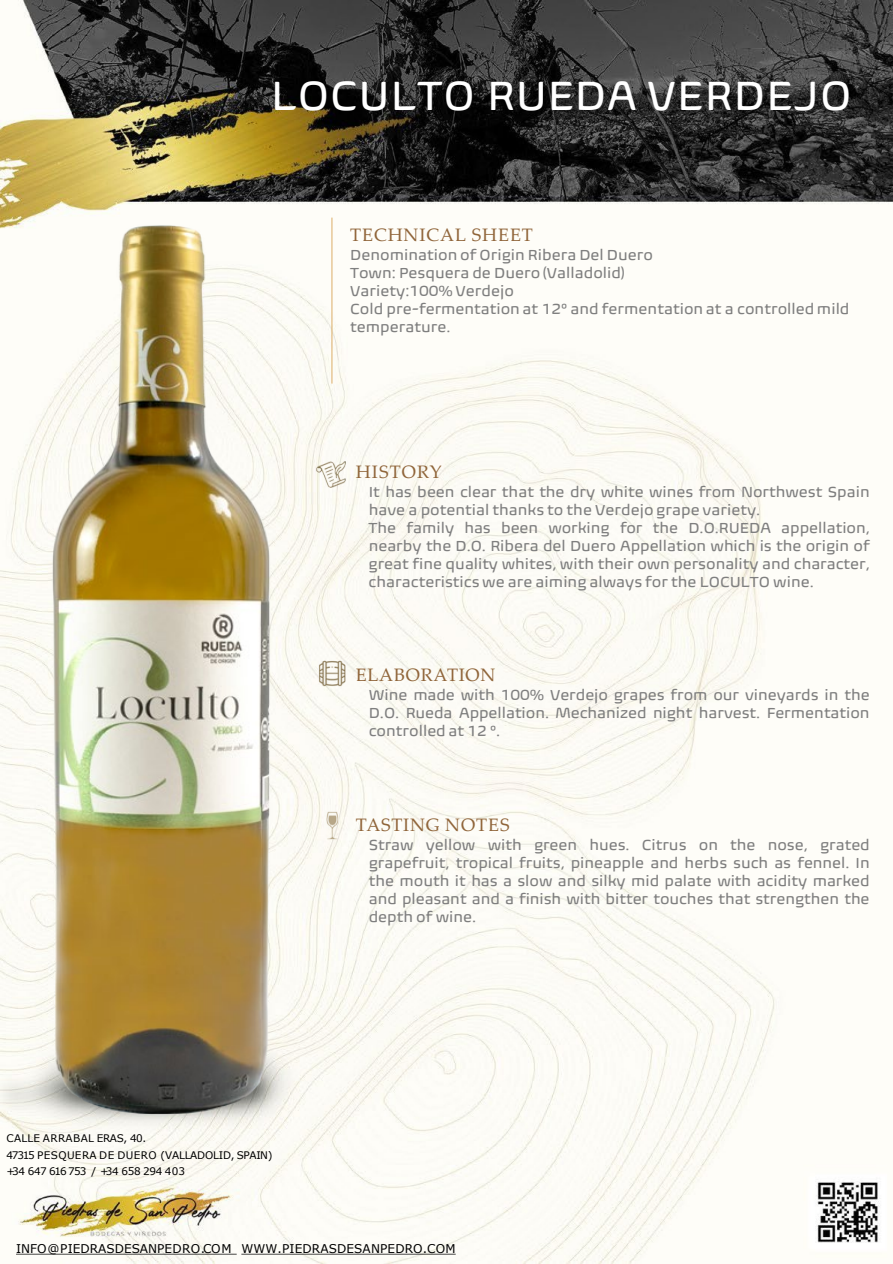
<style>
.page{position:relative;width:893px;height:1264px;background:#fff}
.page>*{position:absolute;margin:0;border:0;box-sizing:border-box;transform-origin:0 0}
.t1{font:42px "Biome";letter-spacing:.025em;color:#fff}
.t2{font:18px "Palatino Linotype";letter-spacing:.05em;color:#90653a}
.t3{font:15px/18px "Biome";color:#7f7f7f;text-align:justify}
.t4{font:12px "Verdana";letter-spacing:.005em;color:#000}
.t5{font:10.5px "Verdana";letter-spacing:-.01em;color:#000}
.t6{font:10.5px "Verdana";letter-spacing:-.035em;color:#000}
.t7{font:10.5px "Verdana";letter-spacing:.025em;color:#000}
</style>
<div class="page">
<img style="left:0;top:0;width:892px;height:1263px">
<img style="left:0;top:199px;width:469px;height:941px">
<hr style="left:331px;top:217px;width:1px;height:166px;background:#dcad67">
<img style="left:316px;top:458px;width:33px;height:29px">
<img style="left:316px;top:658px;width:33px;height:29px">
<img style="left:316px;top:810px;width:33px;height:28px">
<svg style="left:16px;top:1253px;width:439px;height:1px"></svg>
<h1 class="t1" style="left:271px;top:70px;width:582px">LOCULTO RUEDA VERDEJO</h1>
<p class="t2" style="left:350px;top:222px;width:184px">TECHNICAL SHEET</p>
<p class="t3" style="left:350px;top:245px;width:304px">Denomination of Origin Ribera Del Duero</p>
<p class="t3" style="left:350px;top:263px;width:276px">Town: Pesquera de Duero (Valladolid)</p>
<p class="t3" style="left:350px;top:281px;width:165px">Variety:100% Verdejo</p>
<p class="t3" style="left:350px;top:299px;width:501px">Cold pre-fermentation at 12º and fermentation at a controlled mild</p>
<p class="t3" style="left:350px;top:317px;width:102px">temperature.</p>
<p class="t2" style="left:356px;top:458px;width:87px">HISTORY</p>
<p class="t3" style="left:368px;top:482px;width:502px">It has been clear that the dry white wines from Northwest Spain have a potential thanks to the Verdejo grape variety.</p>
<p class="t3" style="left:368px;top:518px;width:502px">The family has been working for the D.O.RUEDA appellation, nearby the D.O. Ribera del Duero Appellation which is the origin of great fine quality whites, with their own personality and character, characteristics we are aiming always for the LOCULTO wine.</p>
<p class="t2" style="left:356px;top:661px;width:141px">ELABORATION</p>
<p class="t3" style="left:368px;top:685px;width:502px">Wine made with 100% Verdejo grapes from our vineyards in the D.O. Rueda Appellation. Mechanized night harvest. Fermentation controlled at 12 º.</p>
<p class="t7" style="left:7px;top:1130px;width:141px">CALLE ARRABAL ERAS, 40.</p>
<p class="t5" style="left:7px;top:1147px;width:267px">47315 PESQUERA DE DUERO (VALLADOLID, SPAIN)</p>
<p class="t6" style="left:7px;top:1163px;width:180px">+34 647 616 753 / +34 658 294 403</p>
<p class="t2" style="left:356px;top:812px;width:155px">TASTING NOTES</p>
<p class="t3" style="left:368px;top:835px;width:502px">Straw yellow with green hues. Citrus on the nose, grated grapefruit, tropical fruits, pineapple and herbs such as fennel. In the mouth it has a slow and silky mid palate with acidity marked and pleasant and a finish with bitter touches that strengthen the depth of wine.</p>
<p class="t4" style="left:16px;top:1239px;width:441px">INFO@PIEDRASDESANPEDRO.COM WWW.PIEDRASDESANPEDRO.COM</p>
</div>
